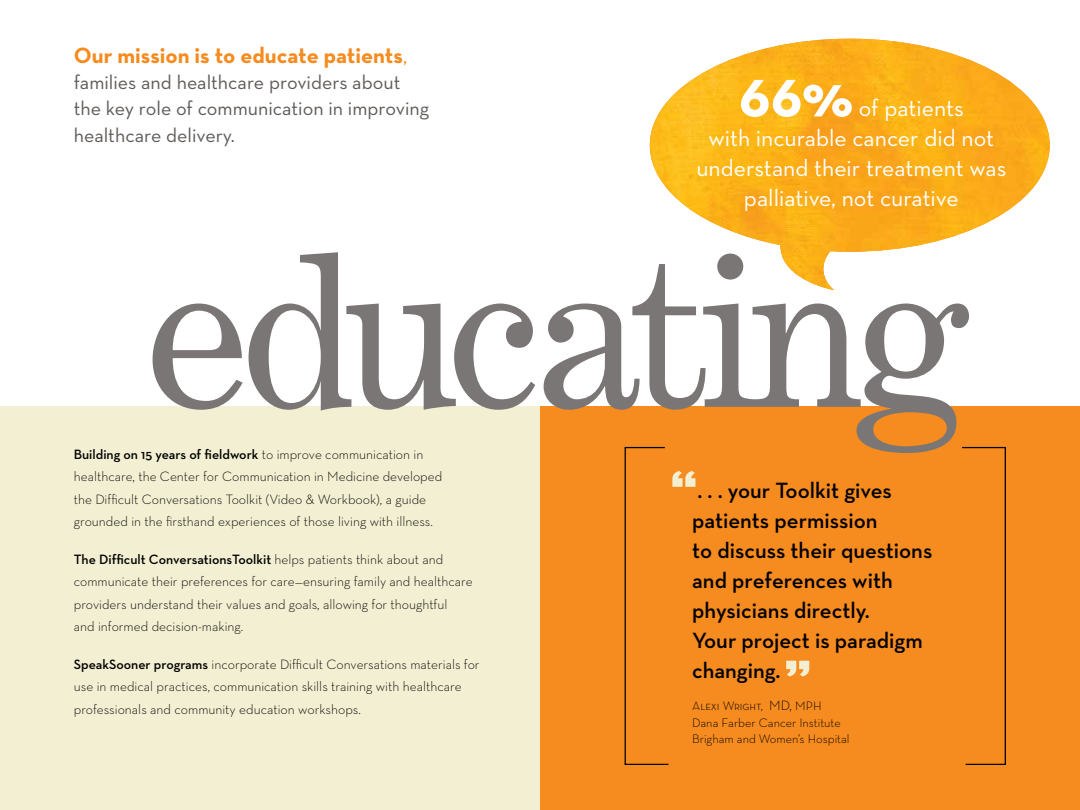
<style>
.page{position:relative;width:1080px;height:810px;background:#fff}
.page>*{position:absolute;margin:0;border:0;box-sizing:border-box;transform-origin:0 0}
.t1{font:210px "Century Expanded";letter-spacing:-.055em;color:#7a7675}
.t2{font:700 60px "Neutra Text";color:#fff}
.t3{font:700 condensed 60px "Vonnes";color:#f3efd2}
.t4{font:23.75px "Neutra Text";color:#fff}
.t5{font:600 22.5px/30px "Neutra Text";color:#000}
.t6{font:700 22.5px "Neutra Text";color:#f68b1f}
.t7{font:20px/26.2px "Neutra Text";color:#5f5b58}
.t8{font:300 13.75px/22.5px "Neutra Text";color:#000}
.t9{font:300 12.5px/16.2px "Neutra Text";color:#000}
.t10{font:12.5px "Neutra Text Light SC";color:#000}
.s1{font-weight:400;font-size:20px}
.s2{font-weight:600}
.s3{font-family:"Neutra Text";font-weight:300}
.s4{font-family:"Neutra Text";font-weight:300;font-size:13.75px}
</style>
<div class="page">
<div style="left:540px;top:407px;width:540px;height:403px;background:#f68b1f"></div>
<img style="left:650px;top:39px;width:400px;height:251px">
<div style="left:0;top:407px;width:540px;height:403px;background:#f3efd2"></div>
<svg style="left:624px;top:446px;width:45px;height:319px"></svg>
<svg style="left:962px;top:446px;width:44px;height:319px"></svg>
<h3 class="t6" style="left:74px;top:41px;width:335px">Our mission is to educate patients<span class="s1">,</span></h3>
<h3 class="t7" style="left:74px;top:69px;width:357px">families and healthcare providers about the key role of communication in improving healthcare delivery.</h3>
<h2 class="t2" style="left:739px;top:59px;width:116px">66%</h2>
<h3 class="t4" style="left:859px;top:94px;width:107px">of patients</h3>
<h3 class="t4" style="left:709px;top:124px;width:287px">with incurable cancer did not</h3>
<h3 class="t4" style="left:696px;top:154px;width:312px">understand their treatment was</h3>
<h3 class="t4" style="left:744px;top:184px;width:216px">palliative, not curative</h3>
<h1 class="t1" style="left:146px;top:204px;width:826px">educating</h1>
<p class="t8" style="left:74px;top:443px;width:370px"><span class="s2">Building on 15 years of fieldwork</span> to improve communication in healthcare, the Center for Communication in Medicine developed the Difficult Conversations Toolkit (Video &amp; Workbook), a guide grounded in the firsthand experiences of those living with illness.</p>
<p class="t8" style="left:74px;top:548px;width:400px"><span class="s2">The Difficult ConversationsToolkit</span> helps patients think about and communicate their preferences for care—ensuring family and healthcare providers understand their values and goals, allowing for thoughtful<br>and informed decision-making.</p>
<p class="t8" style="left:74px;top:653px;width:407px"><span class="s2">SpeakSooner programs</span> incorporate Difficult Conversations materials for use in medical practices, communication skills training with healthcare professionals and community education workshops.</p>
<h2 class="t3" style="left:670px;top:460px;width:29px">“</h2>
<h3 class="t5" style="left:692px;top:475px;width:242px">. . . your Toolkit gives patients permission<br>to discuss their questions and preferences with physicians directly.<br>Your project is paradigm changing.</h3>
<p class="t10" style="left:692px;top:698px;width:131px">Alexi Wright<span class="s3">,</span> <span class="s4">MD,</span> <span class="s3">MPH</span></p>
<p class="t9" style="left:692px;top:714px;width:159px">Dana Farber Cancer Institute<br>Brigham and Women’s Hospital</p>
<h2 class="t3" style="left:784px;top:649px;width:29px">”</h2>
</div>
